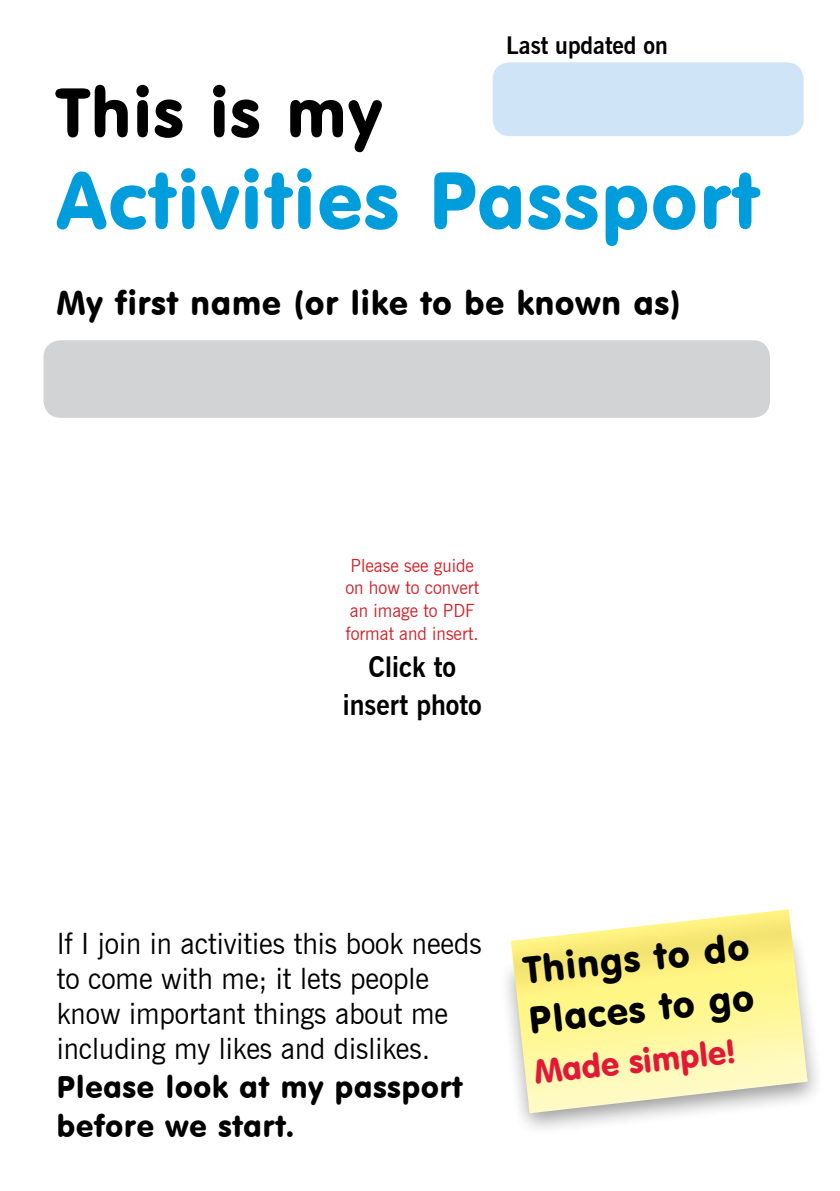
<style>
.page{position:relative;width:840px;height:1191px;background:#fff}
.page>*{position:absolute;margin:0;border:0;box-sizing:border-box;transform-origin:0 0}
.t1{font:79.2px "VAG Rounded BT";letter-spacing:.03em;color:#009ddc}
.t2{font:68.2px "VAG Rounded BT";letter-spacing:.03em;color:#000}
.t3{font:37.4px/50.4px "VAG Rounded BT";color:#000}
.t4{font:33.2px "VAG Rounded BT";letter-spacing:.03em;color:#000}
.t5{font:33.2px "VAG Rounded BT";color:#e31837}
.t6{font:30.4px/38.6px "VAG Rounded BT";letter-spacing:.03em;color:#000}
.t7{font:29.4px/35px "News Gothic BT";color:#000;scale:.96 1}
.t8{font:700 28px/38px "News Gothic BT";color:#000;text-align:center;scale:.96 1}
.t9{font:700 24px "News Gothic BT";color:#000;scale:.96 1}
.t10{font:18.2px/22.8px "News Gothic BT";color:#d2232a;scale:.96 1}
</style>
<div class="page">
<div style="left:43px;top:340px;width:726px;height:78px;background:#d1d3d4;border-radius:17px"></div>
<div style="left:498px;top:925px;width:327px;height:211px;background:#000;opacity:.4"></div>
<svg style="left:510px;top:909px;width:297px;height:204px"></svg>
<div style="left:492px;top:62px;width:311px;height:74px;background:#cfe4f6;border-radius:17px"></div>
<p class="t9" style="left:506px;top:31px;width:170px">Last updated on</p>
<h2 class="t2" style="left:57px;top:69px;width:326px">This is my</h2>
<h1 class="t1" style="left:57px;top:150px;width:703px">Activities Passport</h1>
<p class="t4" style="left:57px;top:282px;width:625px">My first name (or like to be known as)</p>
<p class="t10" style="left:345px;top:553px;width:141px">Please see guide on how to convert an image to PDF format and insert.</p>
<p class="t8" style="left:342px;top:648px;width:146px">Click to insert photo</p>
<p class="t7" style="left:57px;top:926px;width:444px">If I join in activities this book needs to come with me; it lets people know important things about me including my likes and dislikes.</p>
<p class="t6" style="left:57px;top:1067px;width:407px">Please look at my passport before we start.</p>
<p class="t3" style="left:521px;top:944px;width:227px;rotate:-6deg">Things to do<br>Places to go</p>
<p class="t5" style="left:532px;top:1051px;width:203px;rotate:-6deg">Made simple!</p>
</div>
